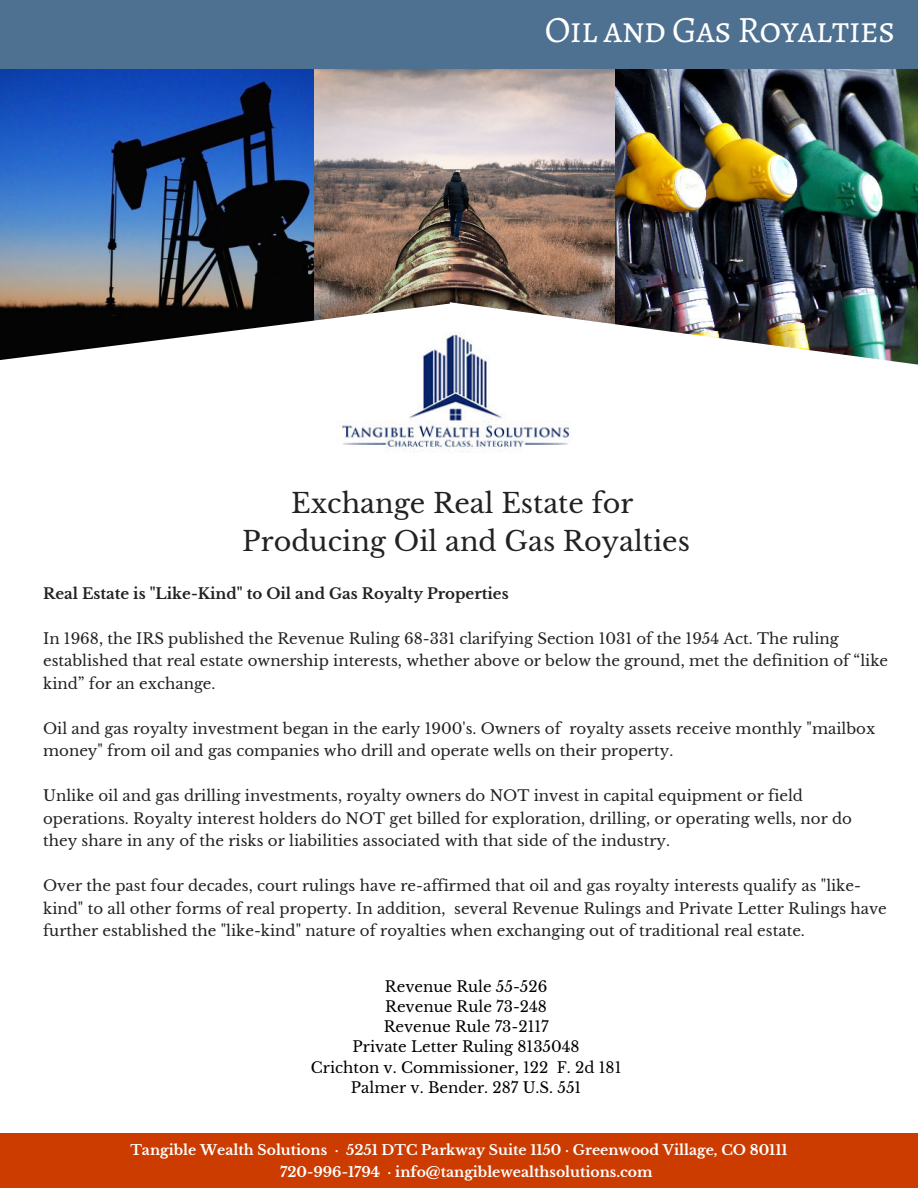
<style>
.page{position:relative;width:918px;height:1188px;background:#fff}
.page>*{position:absolute;margin:0;border:0;box-sizing:border-box;transform-origin:0 0}
.t1{font:37.35px "Alegreya SC";letter-spacing:-.02em;color:#fff}
.t2{font:27px/37.3px "Libre Baskerville";color:#222;text-align:center}
.t3{font:15px/22.5px "Libre Baskerville";color:#222}
.t4{font:15px/20.2px "Libre Baskerville";color:#000;text-align:center}
.t5{font:700 15px "Libre Baskerville";color:#222}
.t6{font:700 13.95px/21.3px "Libre Baskerville";color:#fff}
</style>
<div class="page">
<div style="left:0;top:1134px;width:918px;height:54px;background:#cc3c00"></div>
<img style="left:313px;top:69px;width:303px;height:233px">
<img style="left:0;top:69px;width:313px;height:234px">
<img style="left:616px;top:69px;width:302px;height:233px">
<div style="left:0;top:0;width:918px;height:69px;background:#4e7091"></div>
<svg style="left:0;top:303px;width:196px;height:57px;fill:#040404"></svg>
<img style="left:706px;top:302px;width:212px;height:63px">
<img style="left:196px;top:302px;width:510px;height:35px">
<img style="left:337px;top:323px;width:244px;height:130px">
<h1 class="t1" style="left:545px;top:4px;width:352px">Oil and Gas Royalties</h1>
<h2 class="t2" style="left:242px;top:485px;width:449px">Exchange Real Estate for<br>Producing Oil and Gas Royalties</h2>
<p class="t5" style="left:43px;top:584px;width:467px">Real Estate is "Like-Kind" to Oil and Gas Royalty Properties</p>
<p class="t3" style="left:43px;top:627px;width:847px">In 1968, the IRS published the Revenue Ruling 68-331 clarifying Section 1031 of the 1954 Act. The ruling established that real estate ownership interests, whether above or below the ground, met the definition of “like kind” for an exchange.</p>
<p class="t3" style="left:43px;top:717px;width:834px">Oil and gas royalty investment began in the early 1900's. Owners of royalty assets receive monthly "mailbox money" from oil and gas companies who drill and operate wells on their property.</p>
<p class="t3" style="left:43px;top:785px;width:810px">Unlike oil and gas drilling investments, royalty owners do NOT invest in capital equipment or field operations. Royalty interest holders do NOT get billed for exploration, drilling, or operating wells, nor do they share in any of the risks or liabilities associated with that side of the industry.</p>
<p class="t3" style="left:43px;top:875px;width:845px">Over the past four decades, court rulings have re-affirmed that oil and gas royalty interests qualify as "like&shy;kind" to all other forms of real property. In addition, several Revenue Rulings and Private Letter Rulings have further established the "like-kind" nature of royalties when exchanging out of traditional real estate.</p>
<p class="t4" style="left:311px;top:976px;width:312px">Revenue Rule 55-526<br>Revenue Rule 73-248<br>Revenue Rule 73-2117<br>Private Letter Ruling 8135048<br>Crichton v. Commissioner, 122 F. 2d 181<br>Palmer v. Bender. 287 U.S. 551</p>
<p class="t6" style="left:280px;top:1140px;width:509px;text-indent:-150px">Tangible Wealth Solutions · 5251 DTC Parkway Suite 1150 · Greenwood Village, CO 80111<br>720-996-1794 · info@tangiblewealthsolutions.com</p>
</div>
